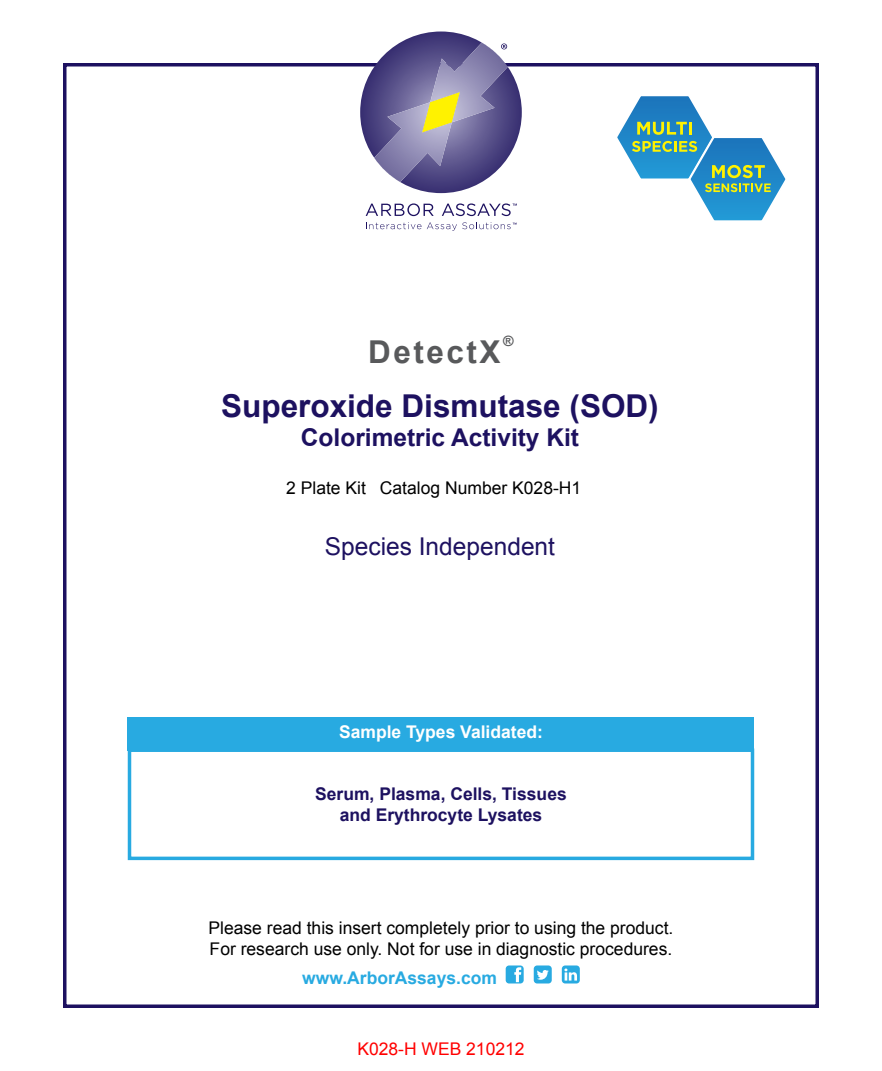
<style>
.page{position:relative;width:882px;height:1071px;background:#fff}
.page>*{position:absolute;margin:0;border:0;box-sizing:border-box;transform-origin:0 0}
.t1{font:700 31.5px "Arial";color:#1d1160}
.t2{font:700 31.5px "Arial";letter-spacing:.08em;color:#58595b}
.t3{font:700 24.5px "Arial";color:#1d1160}
.t4{font:24.5px "Arial";color:#1d1160}
.t5{font:17.5px/21px "Arial";color:#000}
.t6{font:700 17.5px/21px "Arial";color:#1d1160;text-align:center}
.t7{font:700 17.5px "Arial";color:#fff}
.t8{font:700 17.5px "Arial";color:#28aae1}
.t9{font:17.5px "Arial";color:#f00}
.t10{font:700 14.35px "Arial";color:#58595b}
</style>
<div class="page">
<div style="left:63px;top:63px;width:756px;height:945px;border:4px solid #1d1160"></div>
<div style="left:128px;top:717px;width:626px;height:34px;background:#28aae1"></div>
<svg style="left:534px;top:965px;width:18px;height:19px"></svg>
<svg style="left:506px;top:965px;width:18px;height:19px"></svg>
<svg style="left:562px;top:965px;width:18px;height:19px"></svg>
<div style="left:128px;top:748px;width:626px;height:112px;border:4px solid #28aae1"></div>
<svg style="left:366px;top:203px;width:68px;height:13px"></svg>
<svg style="left:442px;top:203px;width:75px;height:13px"></svg>
<svg style="left:366px;top:222px;width:55px;height:7px"></svg>
<svg style="left:427px;top:222px;width:90px;height:9px"></svg>
<svg style="left:360px;top:32px;width:162px;height:161px"></svg>
<svg style="left:617px;top:96px;width:169px;height:125px"></svg>
<h1 class="t2" style="left:368px;top:331px;width:134px">DetectX</h1>
<p class="t10" style="left:503px;top:331px;width:12px">®</p>
<h1 class="t1" style="left:221px;top:385px;width:439px">Superoxide Dismutase (SOD)</h1>
<h2 class="t3" style="left:301px;top:421px;width:280px">Colorimetric Activity Kit</h2>
<p class="t5" style="left:286px;top:477px;width:297px">2 Plate Kit Catalog Number K028-H1</p>
<h2 class="t4" style="left:325px;top:530px;width:232px">Species Independent</h2>
<p class="t7" style="left:339px;top:720px;width:205px">Sample Types Validated:</p>
<p class="t6" style="left:315px;top:784px;width:253px">Serum, Plasma, Cells, Tissues and Erythrocyte Lysates</p>
<p class="t5" style="left:209px;top:917px;width:466px">Please read this insert completely prior to using the product.<br>For research use only. Not for use in diagnostic procedures.</p>
<p class="t8" style="left:302px;top:966px;width:196px">www.ArborAssays.com</p>
<p class="t9" style="left:357px;top:1037px;width:169px">K028-H WEB 210212</p>
</div>
